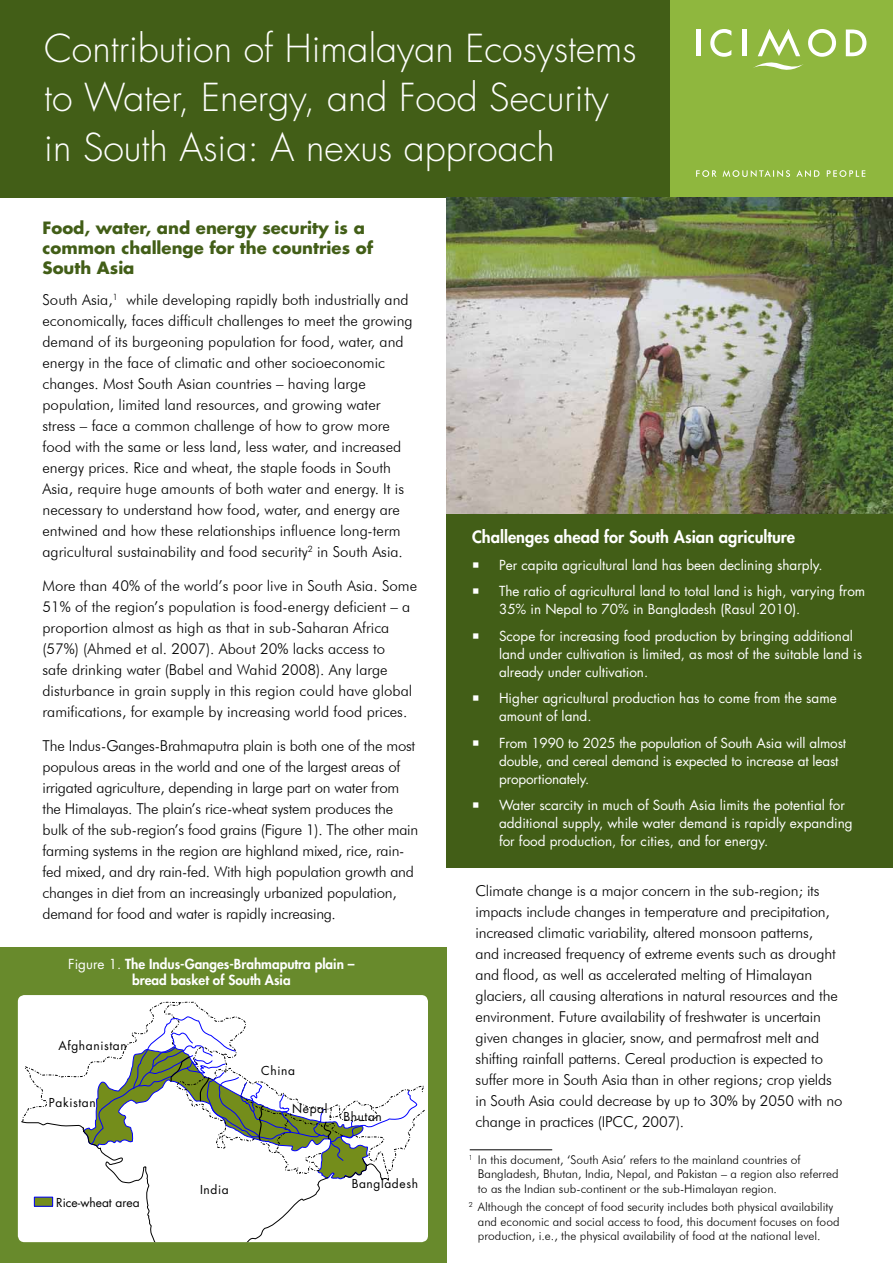
<style>
.page{position:relative;width:893px;height:1263px;background:#fff}
.page>*{position:absolute;margin:0;border:0;box-sizing:border-box;transform-origin:0 0}
.t1{font:300 37.5px/49.5px "Futura Std";color:#fff}
.t2{font:700 16.5px/19.8px "Futura Std";color:#425e17}
.t3{font:800 16.5px "Futura Std";color:#fff}
.t4{font:300 15px/21px "Futura BT";letter-spacing:-.01em;color:#000}
.t5{font:13.5px/18px "Futura Std";color:#fff}
.t6{font:800 13.5px/16.2px "Futura Std";color:#fff;text-align:center}
.t7{font:300 12px/14.4px "Futura BT";color:#000}
.t8{font:12px "Futura Std";letter-spacing:.05em;color:#000}
.t9{font:12px "Futura Std";color:#000}
.s1{font-weight:400}
</style>
<div class="page">
<div style="left:670px;top:0;width:223px;height:197px;background:#8fb73e"></div>
<hr style="left:696px;top:30px;width:4px;height:26px;background:#fff">
<svg style="left:710px;top:29px;width:21px;height:28px"></svg>
<hr style="left:743px;top:30px;width:4px;height:26px;background:#fff">
<svg style="left:846px;top:30px;width:20px;height:26px"></svg>
<svg style="left:753px;top:29px;width:83px;height:41px"></svg>
<div style="left:0;top:0;width:670px;height:197px;background:#425e17"></div>
<div style="left:446px;top:513px;width:447px;height:355px;background:#425e17"></div>
<hr style="left:470px;top:1149px;width:82px;height:1px;background:#000">
<img style="left:446px;top:197px;width:447px;height:316px">
<div style="left:0;top:947px;width:446px;height:316px;background:#688a2c"></div>
<div style="left:18px;top:995px;width:410px;height:247px;background:#fff;border-radius:7px"></div>
<svg style="left:21px;top:1002px;width:404px;height:240px"></svg>
<div style="left:56px;top:1197px;width:84px;height:25px;background:#fff"></div>
<svg style="left:696px;top:170px;width:169px;height:7px"></svg>
<h1 class="t1" style="left:44px;top:25px;width:594px">Contribution of Himalayan Ecosystems to Water, Energy, and Food Security in South Asia: A nexus approach</h1>
<p class="t2" style="left:43px;top:218px;width:332px">Food, water, and energy security is a common challenge for the countries of<br>South Asia</p>
<p class="t4" style="left:43px;top:289px;width:372px">South Asia,<sup>1</sup> while developing rapidly both industrially and economically, faces difficult challenges to meet the growing demand of its burgeoning population for food, water, and energy in the face of climatic and other socioeconomic changes. Most South Asian countries – having large population, limited land resources, and growing water stress – face a common challenge of how to grow more food with the same or less land, less water, and increased energy prices. Rice and wheat, the staple foods in South Asia, require huge amounts of both water and energy. It is necessary to understand how food, water, and energy are entwined and how these relationships influence long-term agricultural sustainability and food security<sup>2</sup> in South Asia.</p>
<p class="t4" style="left:43px;top:575px;width:376px">More than 40% of the world’s poor live in South Asia. Some 51% of the region’s population is food-energy deficient – a proportion almost as high as that in sub-Saharan Africa (57%) (Ahmed et al. 2007). About 20% lacks access to<br>safe drinking water (Babel and Wahid 2008). Any large disturbance in grain supply in this region could have global ramifications, for example by increasing world food prices.</p>
<p class="t4" style="left:43px;top:735px;width:377px">The Indus-Ganges-Brahmaputra plain is both one of the most populous areas in the world and one of the largest areas of irrigated agriculture, depending in large part on water from the Himalayas. The plain’s rice-wheat system produces the bulk of the sub-region’s food grains (Figure 1). The other main farming systems in the region are highland mixed, rice, rain&shy;fed mixed, and dry rain-fed. With high population growth and changes in diet from an increasingly urbanized population, demand for food and water is rapidly increasing.</p>
<p class="t6" style="left:68px;top:956px;width:288px"><span class="s1">Figure 1.</span> The Indus-Ganges-Brahmaputra plain – bread basket of South Asia</p>
<p class="t8" style="left:58px;top:1038px;width:70px">Afghanistan</p>
<p class="t8" style="left:49px;top:1095px;width:48px">Pakistan</p>
<p class="t9" style="left:56px;top:1195px;width:85px">Rice-wheat area</p>
<p class="t8" style="left:200px;top:1182px;width:30px">India</p>
<p class="t8" style="left:261px;top:1063px;width:35px">China</p>
<p class="t8" style="left:292px;top:1100px;width:37px">Nepal</p>
<p class="t8" style="left:343px;top:1109px;width:40px">Bhutan</p>
<p class="t8" style="left:352px;top:1176px;width:68px">Bangladesh</p>
<p class="t3" style="left:472px;top:527px;width:325px">Challenges ahead for South Asian agriculture</p>
<p class="t5" style="left:499px;top:552px;width:368px;line-height:26.5px">Per capita agricultural land has been declining sharply.<br>The ratio of agricultural land to total land is high, varying from</p>
<p class="t5" style="left:499px;top:596px;width:355px;line-height:26.5px">35% in Nepal to 70% in Bangladesh (Rasul 2010).<br>Scope for increasing food production by bringing additional</p>
<p class="t5" style="left:499px;top:645px;width:365px">land under cultivation is limited, as most of the suitable land is already under cultivation.</p>
<p class="t5" style="left:499px;top:689px;width:339px">Higher agricultural production has to come from the same amount of land.</p>
<p class="t5" style="left:499px;top:734px;width:349px">From 1990 to 2025 the population of South Asia will almost double, and cereal demand is expected to increase at least proportionately.</p>
<p class="t5" style="left:499px;top:796px;width:355px">Water scarcity in much of South Asia limits the potential for additional supply, while water demand is rapidly expanding for food production, for cities, and for energy.</p>
<p class="t4" style="left:475px;top:880px;width:368px">Climate change is a major concern in the sub-region; its impacts include changes in temperature and precipitation, increased climatic variability, altered monsoon patterns,<br>and increased frequency of extreme events such as drought and flood, as well as accelerated melting of Himalayan glaciers, all causing alterations in natural resources and the environment. Future availability of freshwater is uncertain given changes in glacier, snow, and permafrost melt and shifting rainfall patterns. Cereal production is expected to suffer more in South Asia than in other regions; crop yields in South Asia could decrease by up to 30% by 2050 with no change in practices (IPCC, 2007).</p>
<p class="t7" style="left:478px;top:1152px;width:362px;text-indent:-9px"><sup>1</sup> In this document, ‘South Asia’ refers to the mainland countries of<br>Bangladesh, Bhutan, India, Nepal, and Pakistan – a region also referred to as the Indian sub-continent or the sub-Himalayan region.</p>
<p class="t7" style="left:478px;top:1200px;width:363px;text-indent:-9px"><sup>2</sup> Although the concept of food security includes both physical availability and economic and social access to food, this document focuses on food production, i.e., the physical availability of food at the national level.</p>
</div>
